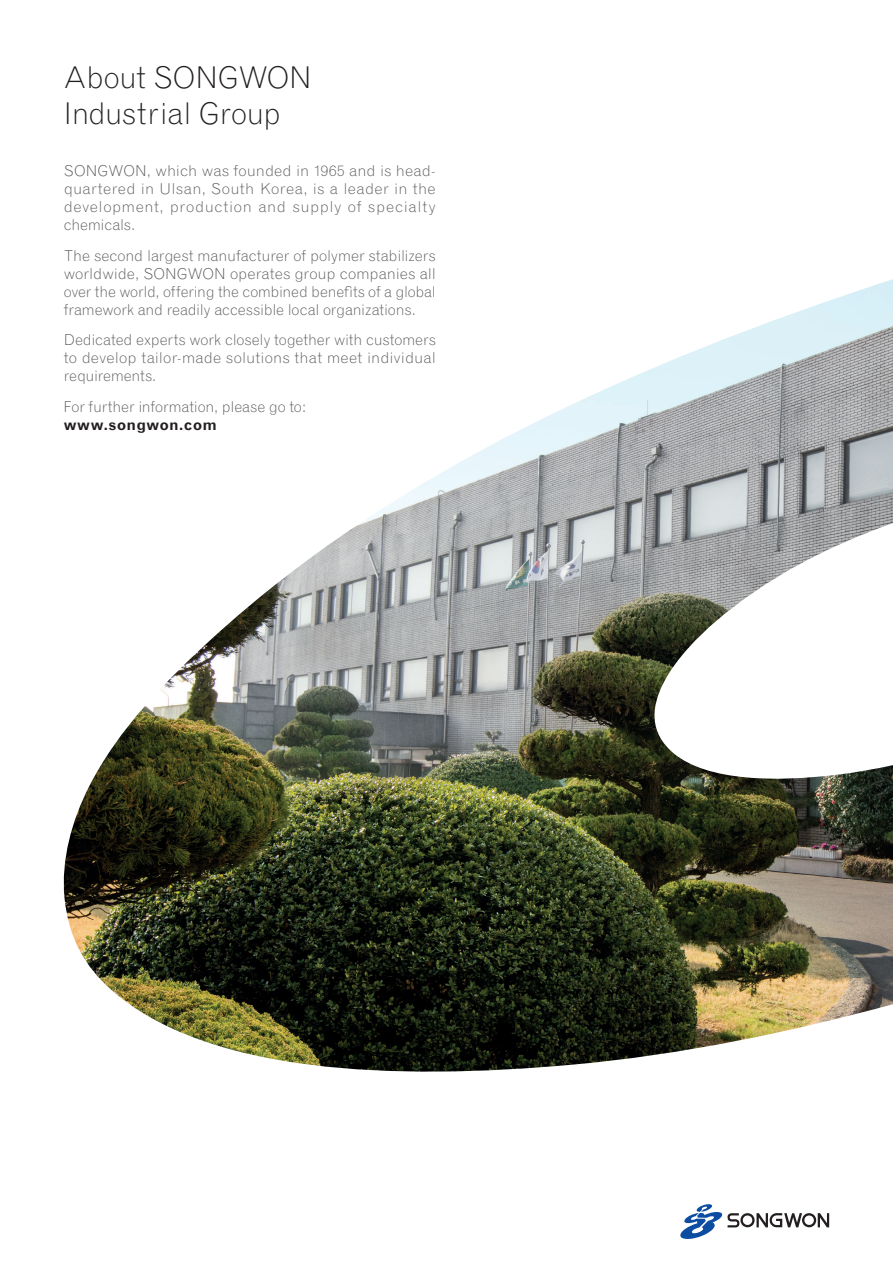
<style>
.page{position:relative;width:893px;height:1263px;background:#fff}
.page>*{position:absolute;margin:0;border:0;box-sizing:border-box;transform-origin:0 0}
.t1{font:300 30px/36px "Grotesque";color:#231f20}
.t2{font:300 15px/18px "Grotesque";color:#57585a;text-align:justify}
.t3{font:300 15px/18px "Grotesque";letter-spacing:.02em;color:#57585a}
.t4{font:700 15px "Grotesque";letter-spacing:.01em;color:#231f20}
</style>
<div class="page">
<svg style="left:680px;top:1204px;width:149px;height:35px"></svg>
<img style="left:63px;top:279px;width:830px;height:793px">
<h1 class="t1" style="left:64px;top:59px;width:249px">About SONGWON<br>Industrial Group</h1>
<p class="t3" style="left:64px;top:162px;width:374px">SONGWON, which was founded in 1965 and is head&shy;quartered in Ulsan, South Korea, is a leader in the development, production and supply of specialty chemicals.</p>
<p class="t2" style="left:64px;top:246px;width:374px">The second largest manufacturer of polymer stabilizers worldwide, SONGWON operates group companies all over the world, offering the combined benefits of a global framework and readily accessible local organizations.</p>
<p class="t2" style="left:64px;top:331px;width:374px">Dedicated experts work closely together with customers to develop tailor-made solutions that meet individual requirements.</p>
<p class="t2" style="left:64px;top:398px;width:244px">For further information, please go to:</p>
<p class="t4" style="left:64px;top:416px;width:155px">www.songwon.com</p>
</div>
